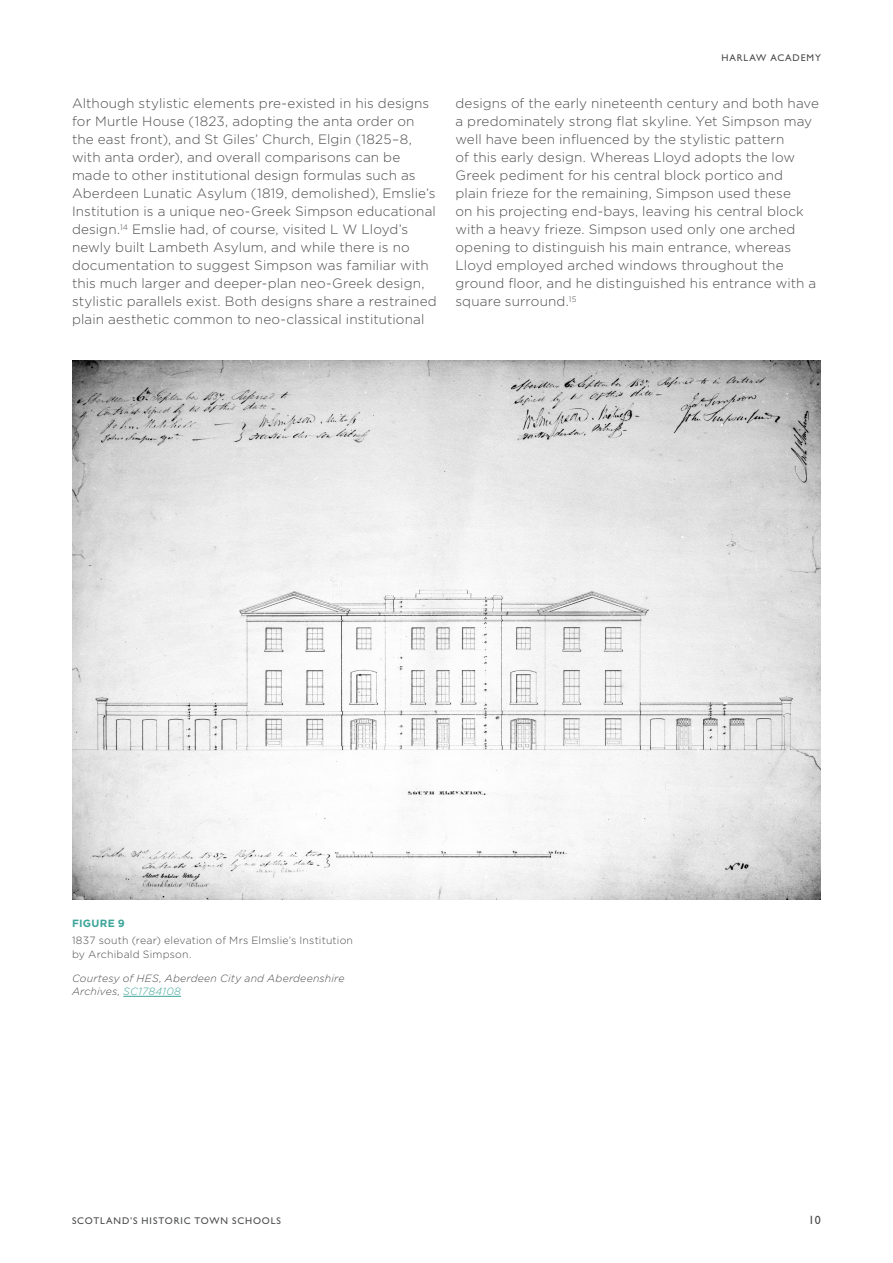
<style>
.page{position:relative;width:893px;height:1263px;background:#fff}
.page>*{position:absolute;margin:0;border:0;box-sizing:border-box;transform-origin:0 0}
._05_BODY{font:300 13.5px/18px "Gotham";letter-spacing:.01em;color:#4b4c4d}
.t1{font:12px "Gill Sans Std";color:#4b4c4d}
._06_FIGURE_-_CAPTION{font:300 10.5px/13.5px "Gotham";letter-spacing:.015em;color:#4b4c4d}
._06_FIGURE_-_COPYRIG{font:italic 300 10.5px/13.5px "Gotham";letter-spacing:.02em;color:#4b4c4d}
._06_FIGURE_-_NUMBER{font:700 10.5px "Gotham";letter-spacing:.03em;color:#3da59a}
._08_HEADER{font:9.75px "Gill Sans Std";letter-spacing:.09em;color:#4b4c4d}
.s1{color:#3da59a}
</style>
<div class="page">
<img style="left:72px;top:360px;width:749px;height:539px">
<hr style="left:123px;top:996px;width:58px;height:1px;background:#3da59a">
<p class="_08_HEADER" style="left:721px;top:52px;width:101px">HARLAW ACADEMY</p>
<p class="_05_BODY" style="left:72px;top:94px;width:366px">Although stylistic elements pre‑existed in his designs for Murtle House (1823, adopting the anta order on the east front), and St Giles’ Church, Elgin (1825–8, with anta order), and overall comparisons can be made to other institutional design formulas such as Aberdeen Lunatic Asylum (1819, demolished), Emslie’s Institution is a unique neo‑Greek Simpson educational design.<sup>14</sup> Emslie had, of course, visited L W Lloyd’s newly built Lambeth Asylum, and while there is no documentation to suggest Simpson was familiar with this much larger and deeper‑plan neo‑Greek design, stylistic parallels exist. Both designs share a restrained plain aesthetic common to neo‑classical institutional</p>
<p class="_05_BODY" style="left:455px;top:94px;width:365px">designs of the early nineteenth century and both have a predominately strong flat skyline. Yet Simpson may well have been influenced by the stylistic pattern<br>of this early design. Whereas Lloyd adopts the low Greek pediment for his central block portico and<br>plain frieze for the remaining, Simpson used these<br>on his projecting end‑bays, leaving his central block with a heavy frieze. Simpson used only one arched opening to distinguish his main entrance, whereas Lloyd employed arched windows throughout the ground floor, and he distinguished his entrance with a square surround.<sup>15</sup></p>
<p class="_06_FIGURE_-_NUMBER" style="left:72px;top:916px;width:54px">FIGURE 9</p>
<p class="_06_FIGURE_-_CAPTION" style="left:72px;top:933px;width:283px">1837 south (rear) elevation of Mrs Elmslie’s Institution by Archibald Simpson.</p>
<p class="_06_FIGURE_-_COPYRIG" style="left:72px;top:971px;width:274px">Courtesy of HES, Aberdeen City and Aberdeenshire<br>Archives, <span class="s1">SC1784108</span></p>
<p class="_08_HEADER" style="left:72px;top:1215px;width:211px">SCOTLAND’S HISTORIC TOWN SCHOOLS</p>
<p class="t1" style="left:808px;top:1213px;width:14px">10</p>
</div>
